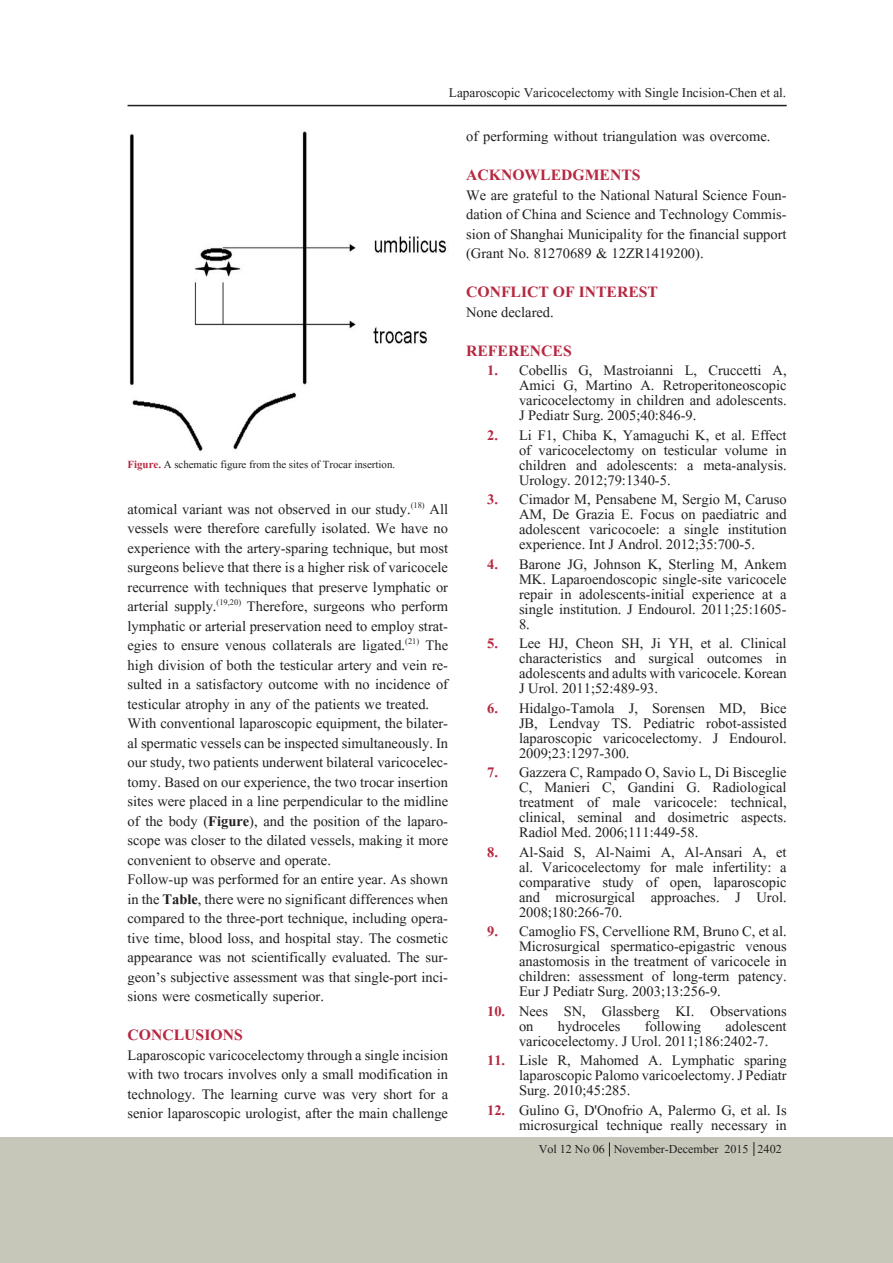
<style>
.page{position:relative;width:893px;height:1263px;background:#fff}
.page>*{position:absolute;margin:0;border:0;box-sizing:border-box;transform-origin:0 0}
.t1{font:700 19.5px "Aparajita";color:#b62841}
.t2{font:18px/15px "Aparajita";color:#231f20;text-align:justify}
.t3{font:16.5px "Aparajita";color:#231f20}
.t4{font:15px "Aparajita";color:#231f20}
.t5{font:13.5px "Aparajita";color:#231f20}
.s1{font-weight:700;color:#b62841}
.s2{font-weight:700}
</style>
<div class="page">
<div style="left:0;top:1137px;width:893px;height:126px;background:#c7c7b9"></div>
<hr style="left:128px;top:105px;width:659px;height:1px;background:#231f20">
<img style="left:129px;top:131px;width:318px;height:321px">
<svg style="left:609px;top:1142px;width:1px;height:14px"></svg>
<svg style="left:753px;top:1142px;width:1px;height:14px"></svg>
<p class="t3" style="left:449px;top:85px;width:339px">Laparoscopic Varicocelectomy with Single Incision-Chen et al.</p>
<p class="t5" style="left:128px;top:458px;width:269px"><span class="s1">Figure.</span> A schematic figure from the sites of Trocar insertion.</p>
<p class="t2" style="left:128px;top:501px;width:322px;line-height:19.5px">atomical variant was not observed in our study.<sup>(18)</sup> All vessels were therefore carefully isolated. We have no experience with the artery-sparing technique, but most surgeons believe that there is a higher risk of varicocele recurrence with techniques that preserve lymphatic or arterial supply.<sup>(19,20)</sup> Therefore, surgeons who perform lymphatic or arterial preservation need to employ strat&shy;egies to ensure venous collaterals are ligated.<sup>(21)</sup> The high division of both the testicular artery and vein re&shy;sulted in a satisfactory outcome with no incidence of testicular atrophy in any of the patients we treated.</p>
<p class="t2" style="left:128px;top:716px;width:322px;line-height:19.5px">With conventional laparoscopic equipment, the bilater&shy;al spermatic vessels can be inspected simultaneously. In our study, two patients underwent bilateral varicocelec&shy;tomy. Based on our experience, the two trocar insertion sites were placed in a line perpendicular to the midline of the body (<span class="s2">Figure</span>), and the position of the laparo&shy;scope was closer to the dilated vessels, making it more convenient to observe and operate.</p>
<p class="t2" style="left:128px;top:872px;width:322px;line-height:19.5px">Follow-up was performed for an entire year. As shown in the <span class="s2">Table</span>, there were no significant differences when compared to the three-port technique, including opera&shy;tive time, blood loss, and hospital stay. The cosmetic appearance was not scientifically evaluated. The sur&shy;geon’s subjective assessment was that single-port inci&shy;sions were cosmetically superior.</p>
<p class="t1" style="left:128px;top:1026px;width:117px">CONCLUSIONS</p>
<p class="t2" style="left:128px;top:1047px;width:322px;line-height:19.5px">Laparoscopic varicocelectomy through a single incision with two trocars involves only a small modification in technology. The learning curve was very short for a senior laparoscopic urologist, after the main challenge</p>
<p class="t2" style="left:466px;top:131px;width:306px">of performing without triangulation was overcome.</p>
<p class="t1" style="left:466px;top:166px;width:176px">ACKNOWLEDGMENTS</p>
<p class="t2" style="left:466px;top:187px;width:322px;line-height:19.5px">We are grateful to the National Natural Science Foun&shy;dation of China and Science and Technology Commis&shy;sion of Shanghai Municipality for the financial support (Grant No. 81270689 &amp; 12ZR1419200).</p>
<p class="t1" style="left:466px;top:283px;width:193px">CONFLICT OF INTEREST</p>
<p class="t2" style="left:466px;top:306px;width:89px">None declared.</p>
<p class="t1" style="left:466px;top:341px;width:107px">REFERENCES</p>
<p class="t2" style="left:519px;top:365px;width:269px;text-indent:-32px"><span class="s1">1.</span> Cobellis G, Mastroianni L, Cruccetti A, Amici G, Martino A. Retroperitoneoscopic varicocelectomy in children and adolescents.<br>J Pediatr Surg. 2005;40:846-9.</p>
<p class="t2" style="left:519px;top:429px;width:269px;text-indent:-32px"><span class="s1">2.</span> Li F1, Chiba K, Yamaguchi K, et al. Effect of varicocelectomy on testicular volume in children and adolescents: a meta-analysis.<br>Urology. 2012;79:1340-5.</p>
<p class="t2" style="left:519px;top:494px;width:269px;text-indent:-32px"><span class="s1">3.</span> Cimador M, Pensabene M, Sergio M, Caruso AM, De Grazia E. Focus on paediatric and adolescent varicocoele: a single institution experience. Int J Androl. 2012;35:700-5.</p>
<p class="t2" style="left:519px;top:558px;width:269px;text-indent:-32px"><span class="s1">4.</span> Barone JG, Johnson K, Sterling M, Ankem MK. Laparoendoscopic single-site varicocele repair in adolescents-initial experience at a single institution. J Endourol. 2011;25:1605- 8.</p>
<p class="t2" style="left:519px;top:638px;width:269px;text-indent:-32px"><span class="s1">5.</span> Lee HJ, Cheon SH, Ji YH, et al. Clinical characteristics and surgical outcomes in adolescents and adults with varicocele. Korean J Urol. 2011;52:489-93.</p>
<p class="t2" style="left:519px;top:702px;width:269px;text-indent:-32px"><span class="s1">6.</span> Hidalgo-Tamola J, Sorensen MD, Bice JB, Lendvay TS. Pediatric robot-assisted laparoscopic varicocelectomy. J Endourol.<br>2009;23:1297-300.</p>
<p class="t2" style="left:519px;top:767px;width:269px;text-indent:-32px"><span class="s1">7.</span> Gazzera C, Rampado O, Savio L, Di Bisceglie C, Manieri C, Gandini G. Radiological treatment of male varicocele: technical, clinical, seminal and dosimetric aspects.<br>Radiol Med. 2006;111:449-58.</p>
<p class="t2" style="left:519px;top:846px;width:269px;text-indent:-32px"><span class="s1">8.</span> Al-Said S, Al-Naimi A, Al-Ansari A, et al. Varicocelectomy for male infertility: a comparative study of open, laparoscopic and microsurgical approaches. J Urol.<br>2008;180:266-70.</p>
<p class="t2" style="left:519px;top:926px;width:269px;text-indent:-32px"><span class="s1">9.</span> Camoglio FS, Cervellione RM, Bruno C, et al.<br>Microsurgical spermatico-epigastric venous anastomosis in the treatment of varicocele in children: assessment of long-term patency.<br>Eur J Pediatr Surg. 2003;13:256-9.</p>
<p class="t2" style="left:519px;top:1005px;width:269px;text-indent:-32px"><span class="s1">10.</span> Nees SN, Glassberg KI. Observations on</p>
<p class="t2" style="left:519px;top:1020px;width:269px;text-indent:206px">adolescent varicocelectomy. J Urol. 2011;186:2402-7.</p>
<p class="t2" style="left:519px;top:1055px;width:269px;text-indent:-32px"><span class="s1">11.</span> Lisle R, Mahomed A. Lymphatic sparing laparoscopic Palomo varicoelectomy. J Pediatr Surg. 2010;45:285.</p>
<p class="t2" style="left:487px;top:1104px;width:301px;text-align:right"><span class="s1">12.</span> Gulino G, D'Onofrio A, Palermo G, et al. Is microsurgical technique really necessary in</p>
<p class="t2" style="left:558px;top:1020px;width:64px">hydroceles</p>
<p class="t2" style="left:645px;top:1020px;width:58px">following</p>
<p class="t4" style="left:539px;top:1141px;width:244px">Vol 12 No 06 November-December 2015 2402</p>
</div>
